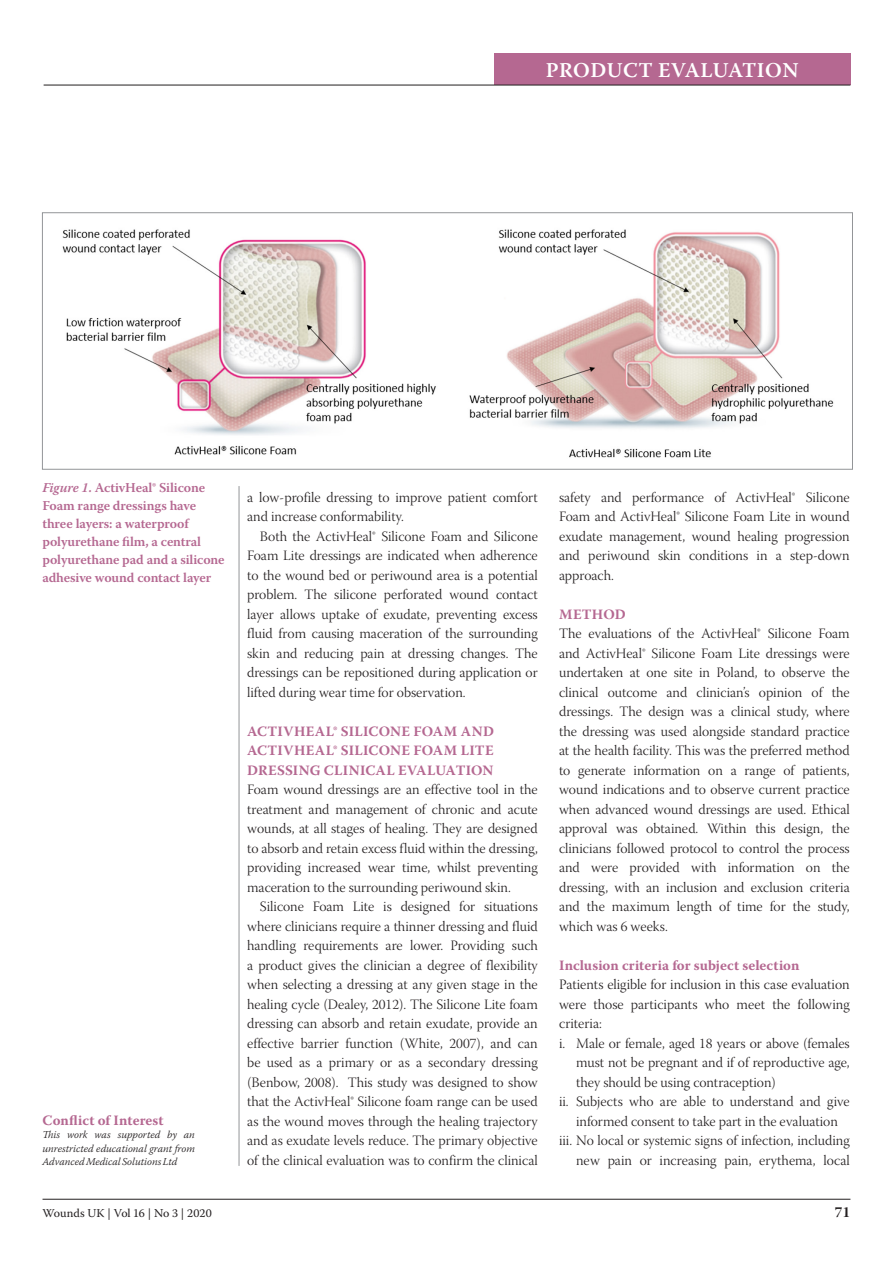
<style>
.page{position:relative;width:893px;height:1263px;background:#fff}
.page>*{position:absolute;margin:0;border:0;box-sizing:border-box;transform-origin:0 0}
.t1{font:600 21px "Warnock Pro";letter-spacing:.02em;color:#fff}
.t2{font:15px "Warnock Pro Bold Subh";color:#231f20}
.Paragraph_indented{font:14.25px/19.5px "Warnock Pro Light Subh";color:#231f20;text-align:justify}
.A-head{font:700 14.25px/19.5px "Warnock Pro";letter-spacing:.02em;color:#b56891;text-align:justify}
.B-head{font:700 14.25px "Warnock Pro";letter-spacing:.005em;color:#b56891}
.Figure_caption{font:600 13.5px/18px "Warnock Pro";letter-spacing:-.01em;color:#b56891}
.t3{font:12px "Warnock Pro";letter-spacing:-.005em;color:#231f20}
.References{font:italic 300 10.5px/13.5px "Warnock Pro";color:#231f20;text-align:justify}
.s1{font-style:italic}
</style>
<div class="page">
<hr style="left:43px;top:1199px;width:807px;height:1px;background:#231f20">
<div style="left:494px;top:54px;width:356px;height:31px;background:#b56891"></div>
<hr style="left:44px;top:85px;width:806px;height:1px;background:#231f20">
<hr style="left:239px;top:486px;width:1px;height:680px;background:#939598">
<img style="left:62px;top:229px;width:772px;height:229px">
<h1 class="t1" style="left:546px;top:58px;width:254px">PRODUCT EVALUATION</h1>
<p class="Figure_caption" style="left:42px;top:478px;width:184px"><span class="s1">Figure 1</span>. ActivHeal® Silicone<br>Foam range dressings have three layers: a waterproof polyurethane film, a central polyurethane pad and a silicone adhesive wound contact layer</p>
<p class="B-head" style="left:43px;top:1111px;width:123px">Conflict of Interest</p>
<p class="References" style="left:43px;top:1128px;width:154px">This work was supported by an unrestricted educational grant from Advanced Medical Solutions Ltd</p>
<p class="Paragraph_indented" style="left:247px;top:489px;width:292px">a low-profile dressing to improve patient comfort and increase conformability.</p>
<p class="Paragraph_indented" style="left:247px;top:528px;width:292px;text-indent:13px">Both the ActivHeal® Silicone Foam and Silicone Foam Lite dressings are indicated when adherence to the wound bed or periwound area is a potential problem. The silicone perforated wound contact layer allows uptake of exudate, preventing excess fluid from causing maceration of the surrounding skin and reducing pain at dressing changes. The dressings can be repositioned during application or lifted during wear time for observation.</p>
<p class="A-head" style="left:247px;top:721px;width:248px">ACTIVHEAL® SILICONE FOAM AND ACTIVHEAL® SILICONE FOAM LITE DRESSING CLINICAL EVALUATION</p>
<p class="Paragraph_indented" style="left:247px;top:782px;width:292px">Foam wound dressings are an effective tool in the treatment and management of chronic and acute wounds, at all stages of healing. They are designed to absorb and retain excess fluid within the dressing, providing increased wear time, whilst preventing maceration to the surrounding periwound skin.</p>
<p class="Paragraph_indented" style="left:247px;top:899px;width:292px;text-indent:13px">Silicone Foam Lite is designed for situations where clinicians require a thinner dressing and fluid handling requirements are lower. Providing such a product gives the clinician a degree of flexibility when selecting a dressing at any given stage in the healing cycle (Dealey, 2012). The Silicone Lite foam dressing can absorb and retain exudate, provide an effective barrier function (White, 2007), and can be used as a primary or as a secondary dressing (Benbow, 2008). This study was designed to show that the ActivHeal® Silicone foam range can be used as the wound moves through the healing trajectory and as exudate levels reduce. The primary objective of the clinical evaluation was to confirm the clinical</p>
<p class="Paragraph_indented" style="left:559px;top:489px;width:292px">safety and performance of ActivHeal® Silicone Foam and ActivHeal® Silicone Foam Lite in wound exudate management, wound healing progression and periwound skin conditions in a step-down approach.</p>
<p class="A-head" style="left:559px;top:604px;width:68px">METHOD</p>
<p class="Paragraph_indented" style="left:559px;top:626px;width:292px">The evaluations of the ActivHeal® Silicone Foam and ActivHeal® Silicone Foam Lite dressings were undertaken at one site in Poland, to observe the clinical outcome and clinician’s opinion of the dressings. The design was a clinical study, where the dressing was used alongside standard practice at the health facility. This was the preferred method to generate information on a range of patients, wound indications and to observe current practice when advanced wound dressings are used. Ethical approval was obtained. Within this design, the clinicians followed protocol to control the process and were provided with information on the dressing, with an inclusion and exclusion criteria and the maximum length of time for the study, which was 6 weeks.</p>
<p class="B-head" style="left:559px;top:956px;width:242px">Inclusion criteria for subject selection</p>
<p class="Paragraph_indented" style="left:559px;top:977px;width:292px">Patients eligible for inclusion in this case evaluation were those participants who meet the following criteria:</p>
<p class="Paragraph_indented" style="left:576px;top:1035px;width:275px;text-indent:-17px">i. Male or female, aged 18 years or above (females must not be pregnant and if of reproductive age, they should be using contraception)</p>
<p class="Paragraph_indented" style="left:559px;top:1094px;width:292px;text-align:center">ii. Subjects who are able to understand and give informed consent to take part in the evaluation</p>
<p class="Paragraph_indented" style="left:559px;top:1133px;width:292px;text-align:right">iii. No local or systemic signs of infection, including new pain or increasing pain, erythema, local</p>
<p class="t3" style="left:43px;top:1205px;width:171px">Wounds UK | Vol 16 | No 3 | 2020</p>
<p class="t2" style="left:835px;top:1203px;width:17px">71</p>
</div>
